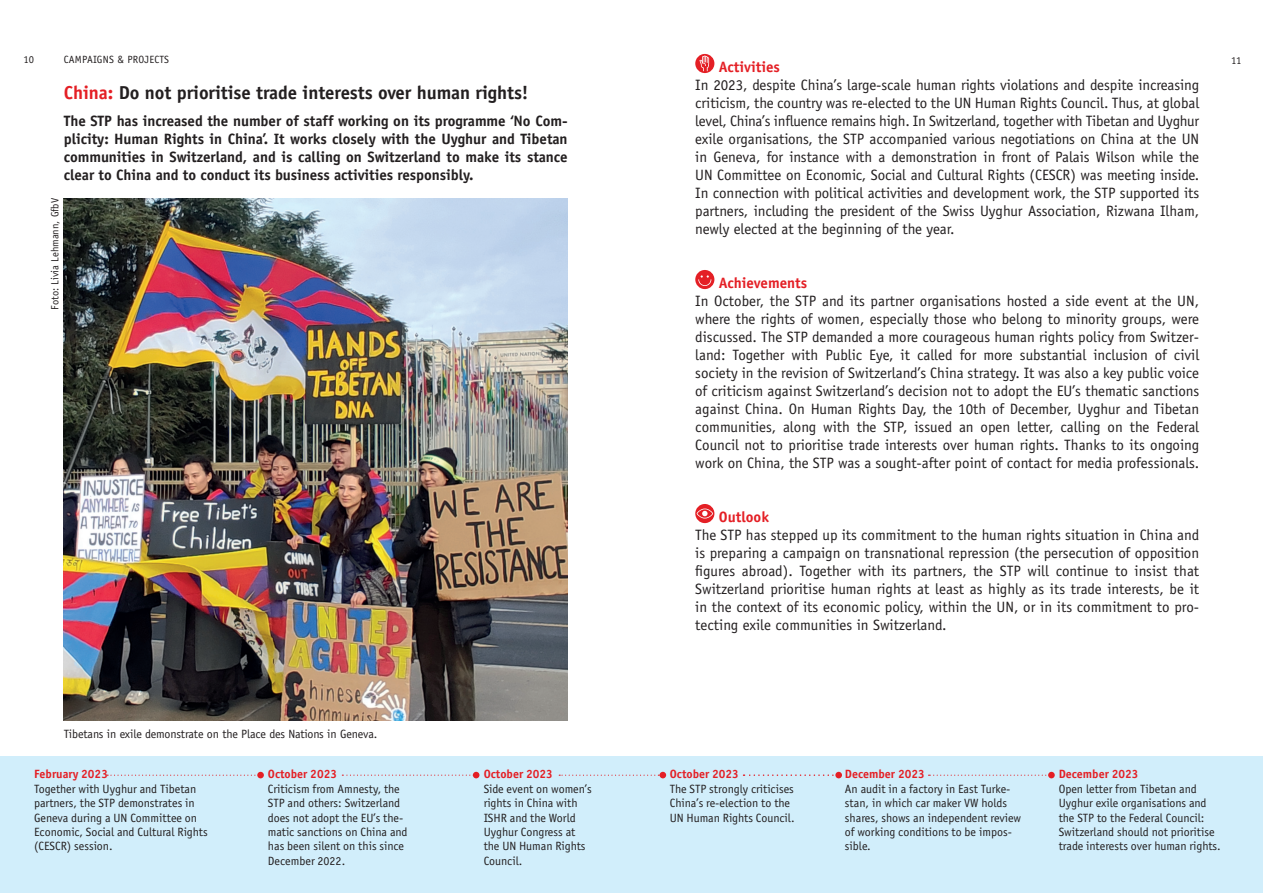
<style>
.page{position:relative;width:1263px;height:893px;background:#fff}
.page>*{position:absolute;margin:0;border:0;box-sizing:border-box;transform-origin:0 0}
.t1{font:700 18.75px "Officina Sans Std";letter-spacing:-.005em;color:#231f20}
.t2{font:15px/18px "Officina Sans Std";color:#231f20;text-align:justify}
.t3{font:700 15px/18px "Officina Sans Std";letter-spacing:-.005em;color:#231f20;text-align:justify}
.t4{font:700 15px "Officina Sans Std";color:#e41f25}
.t5{font:12px/14.4px "Officina Sans Std";color:#231f20}
.t6{font:700 12px "Officina Sans Std";color:#e41f25}
.t7{font:10.5px "Officina Sans Std";color:#231f20}
.t8{font:10.5px "Officina Sans Std";letter-spacing:.02em;color:#231f20}
.s1{color:#e41f25}
</style>
<div class="page">
<div style="left:0;top:756px;width:1263px;height:137px;background:#d1eefb"></div>
<svg style="left:695px;top:54px;width:19px;height:19px"></svg>
<svg style="left:699px;top:56px;width:10px;height:15px"></svg>
<div style="left:695px;top:270px;width:19px;height:19px;background:#e41f25;border-radius:50%"></div>
<svg style="left:698px;top:275px;width:13px;height:11px"></svg>
<svg style="left:695px;top:504px;width:19px;height:19px"></svg>
<svg style="left:697px;top:509px;width:16px;height:9px"></svg>
<img style="left:64px;top:198px;width:504px;height:522px">
<div style="left:257px;top:772px;width:7px;height:6px;background:#e41f25;border-radius:50%"></div>
<svg style="left:107px;top:775px;width:151px;height:1px"></svg>
<svg style="left:342px;top:772px;width:137px;height:6px"></svg>
<div style="left:835px;top:772px;width:7px;height:6px;background:#e41f25;border-radius:50%"></div>
<svg style="left:559px;top:775px;width:100px;height:1px"></svg>
<div style="left:1048px;top:772px;width:7px;height:6px;background:#e41f25;border-radius:50%"></div>
<svg style="left:928px;top:775px;width:121px;height:1px"></svg>
<div style="left:659px;top:772px;width:7px;height:6px;background:#e41f26;border-radius:50%"></div>
<svg style="left:743px;top:774px;width:93px;height:2px"></svg>
<p class="t8" style="left:64px;top:53px;width:107px">CAMPAIGNS &amp; PROJECTS</p>
<p class="t7" style="left:24px;top:53px;width:12px">10</p>
<p class="t7" style="left:1231px;top:55px;width:12px">11</p>
<p class="t4" style="left:719px;top:58px;width:63px">Activities</p>
<p class="t2" style="left:695px;top:76px;width:505px">In 2023, despite China’s large-scale human rights violations and despite increasing criticism, the country was re-elected to the UN Human Rights Council. Thus, at global level, China’s influence remains high. In Switzerland, together with Tibetan and Uyghur exile organisations, the STP accompanied various negotiations on China at the UN in Geneva, for instance with a demonstration in front of Palais Wilson while the UN Committee on Economic, Social and Cultural Rights (CESCR) was meeting inside.<br>In connection with political activities and development work, the STP supported its partners, including the president of the Swiss Uyghur Association, Rizwana Ilham, newly elected at the beginning of the year.</p>
<p class="t1" style="left:64px;top:81px;width:466px"><span class="s1">China:</span> Do not prioritise trade interests over human rights!</p>
<p class="t3" style="left:64px;top:112px;width:505px">The STP has increased the number of staff working on its programme ‘No Com&shy;plicity: Human Rights in China’. It works closely with the Uyghur and Tibetan communities in Switzerland, and is calling on Switzerland to make its stance clear to China and to conduct its business activities responsibly.</p>
<p class="t7" style="left:49px;top:310px;width:113px;rotate:-90deg">Foto: Livia Lehmann, GfbV</p>
<p class="t4" style="left:719px;top:274px;width:90px">Achievements</p>
<p class="t2" style="left:695px;top:292px;width:505px">In October, the STP and its partner organisations hosted a side event at the UN, where the rights of women, especially those who belong to minority groups, were discussed. The STP demanded a more courageous human rights policy from Switzer&shy;land: Together with Public Eye, it called for more substantial inclusion of civil society in the revision of Switzerland’s China strategy. It was also a key public voice of criticism against Switzerland’s decision not to adopt the EU’s thematic sanctions against China. On Human Rights Day, the 10th of December, Uyghur and Tibetan communities, along with the STP, issued an open letter, calling on the Federal Council not to prioritise trade interests over human rights. Thanks to its ongoing work on China, the STP was a sought-after point of contact for media professionals.</p>
<p class="t5" style="left:64px;top:727px;width:315px">Tibetans in exile demonstrate on the Place des Nations in Geneva.</p>
<p class="t6" style="left:34px;top:767px;width:75px">February 2023</p>
<p class="t5" style="left:34px;top:781px;width:175px">Together with Uyghur and Tibetan partners, the STP demonstrates in<br>Geneva during a UN Committee on<br>Economic, Social and Cultural Rights (CESCR) session.</p>
<p class="t6" style="left:268px;top:767px;width:71px">October 2023</p>
<p class="t5" style="left:268px;top:781px;width:141px">Criticism from Amnesty, the<br>STP and others: Switzerland does not adopt the EU’s the&shy;matic sanctions on China and has been silent on this since<br>December 2022.</p>
<p class="t6" style="left:484px;top:767px;width:71px">October 2023</p>
<p class="t5" style="left:484px;top:781px;width:110px">Side event on women’s rights in China with<br>ISHR and the World<br>Uyghur Congress at the UN Human Rights<br>Council.</p>
<p class="t4" style="left:719px;top:508px;width:52px">Outlook</p>
<p class="t2" style="left:695px;top:526px;width:505px">The STP has stepped up its commitment to the human rights situation in China and is preparing a campaign on transnational repression (the persecution of opposition figures abroad). Together with its partners, the STP will continue to insist that Switzerland prioritise human rights at least as highly as its trade interests, be it in the context of its economic policy, within the UN, or in its commitment to pro&shy;tecting exile communities in Switzerland.</p>
<p class="t6" style="left:670px;top:767px;width:71px">October 2023</p>
<p class="t5" style="left:670px;top:781px;width:126px">The STP strongly criticises<br>China’s re-election to the<br>UN Human Rights Council.</p>
<p class="t6" style="left:845px;top:767px;width:81px">December 2023</p>
<p class="t5" style="left:845px;top:781px;width:178px">An audit in a factory in East Turke&shy;stan, in which car maker VW holds shares, shows an independent review of working conditions to be impos&shy;sible.</p>
<p class="t6" style="left:1059px;top:767px;width:81px">December 2023</p>
<p class="t5" style="left:1059px;top:781px;width:163px">Open letter from Tibetan and<br>Uyghur exile organisations and the STP to the Federal Council:<br>Switzerland should not prioritise trade interests over human rights.</p>
</div>
